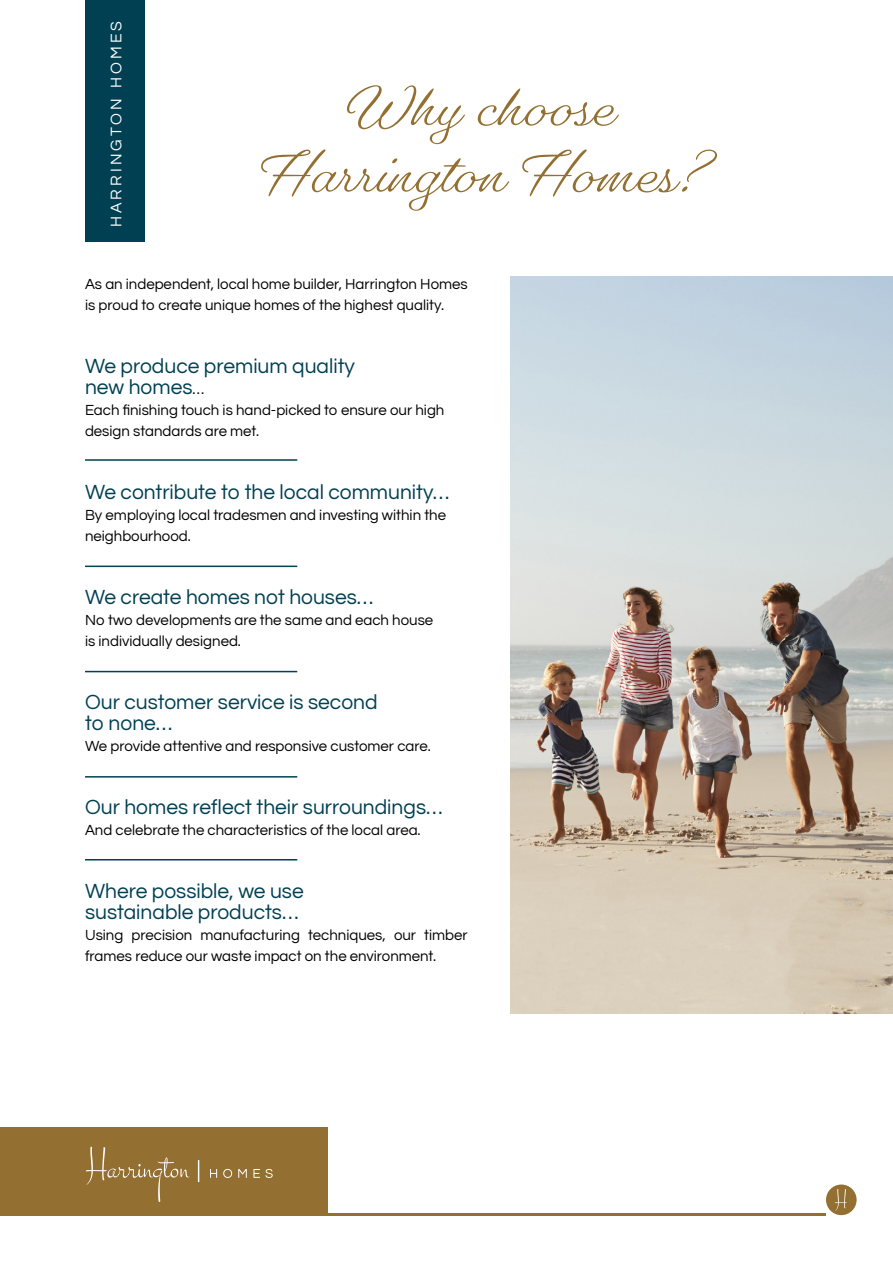
<style>
.page{position:relative;width:893px;height:1263px;background:#fff}
.page>*{position:absolute;margin:0;border:0;box-sizing:border-box;transform-origin:0 0}
.t1{font:500 55.5px/66.6px "Gautreaux";color:#937031;text-align:center}
.t2{font:21px/21px "Questrial";color:#004052}
.t3{font:15.75px "Questrial";letter-spacing:.2em;color:#fff}
.t4{font:15px/21px "Questrial";color:#000}
.s1{font-size:15px;color:#000}
</style>
<div class="page">
<img style="left:510px;top:276px;width:383px;height:738px">
<div style="left:0;top:1127px;width:328px;height:88px;background:#937031"></div>
<hr style="left:285px;top:1213px;width:541px;height:2px;background:#937031">
<svg style="left:86px;top:1146px;width:187px;height:56px"></svg>
<div style="left:826px;top:1184px;width:31px;height:31px;background:#937031;border-radius:50%"></div>
<svg style="left:835px;top:1189px;width:12px;height:22px"></svg>
<div style="left:85px;top:0;width:60px;height:242px;background:#004052"></div>
<hr style="left:85px;top:459px;width:212px;height:2px;background:#004052">
<hr style="left:85px;top:566px;width:212px;height:1px;background:#004052">
<hr style="left:85px;top:671px;width:212px;height:1px;background:#004052">
<hr style="left:85px;top:776px;width:212px;height:1px;background:#004052">
<hr style="left:85px;top:859px;width:212px;height:1px;background:#004052">
<p class="t3" style="left:105px;top:227px;width:208px;rotate:-90deg">HARRINGTON HOMES</p>
<h1 class="t1" style="left:254px;top:72px;width:446px">Why choose<br>Harrington Homes?</h1>
<p class="t4" style="left:85px;top:274px;width:384px">As an independent, local home builder, Harrington Homes is proud to create unique homes of the highest quality.</p>
<h2 class="t2" style="left:85px;top:356px;width:271px">We produce premium quality new homes<span class="s1">…</span></h2>
<p class="t4" style="left:85px;top:400px;width:361px">Each finishing touch is hand-picked to ensure our high design standards are met.</p>
<h2 class="t2" style="left:85px;top:482px;width:366px">We contribute to the local community…</h2>
<p class="t4" style="left:85px;top:505px;width:363px">By employing local tradesmen and investing within the neighbourhood.</p>
<h2 class="t2" style="left:85px;top:587px;width:290px">We create homes not houses…</h2>
<p class="t4" style="left:85px;top:610px;width:350px">No two developments are the same and each house is individually designed.</p>
<h2 class="t2" style="left:85px;top:692px;width:294px">Our customer service is second to none…</h2>
<p class="t4" style="left:85px;top:736px;width:347px">We provide attentive and responsive customer care.</p>
<h2 class="t2" style="left:85px;top:797px;width:359px">Our homes reflect their surroundings…</h2>
<p class="t4" style="left:85px;top:820px;width:337px">And celebrate the characteristics of the local area.</p>
<h2 class="t2" style="left:85px;top:881px;width:220px">Where possible, we use sustainable products…</h2>
<p class="t4" style="left:85px;top:925px;width:384px">Using precision manufacturing techniques, our timber frames reduce our waste impact on the environment.</p>
</div>
